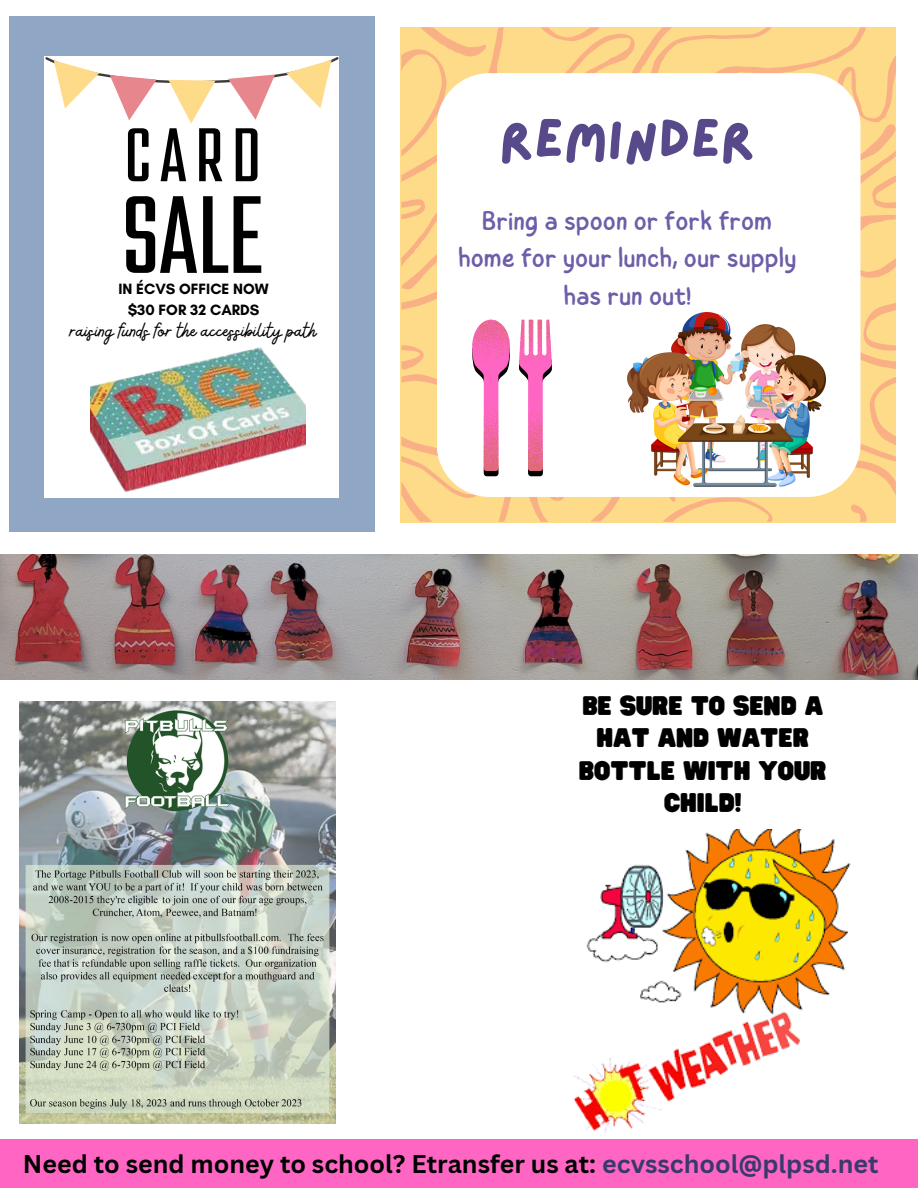
<style>
.page{position:relative;width:918px;height:1188px;background:#fff}
.page>*{position:absolute;margin:0;border:0;box-sizing:border-box;transform-origin:0 0}
.t1{font:99px "Kief Tek Medium Tall";color:#000}
.t2{font:68.4px "Kief Tek Medium Tall";color:#000}
.t3{font:54.9px "Lazydog";color:#584a8a}
.t4{font:27.15px/37.5px "Childos Arabic";color:#6e5ea9;text-align:center}
.t5{font:700 24.9px "Canva Sans";color:#000}
.t6{font:23.55px/32.4px "Hitand Run";color:#000;text-align:center}
.t7{font:22.05px "Bellaboo";color:#000}
.t8{font:700 15.15px "Glacial Indifference";color:#000}
.s1{color:#393a6b}
</style>
<div class="page">
<img style="left:20px;top:702px;width:316px;height:422px">
<div style="left:9px;top:17px;width:366px;height:515px;background:#8fa7c5"></div>
<div style="left:45px;top:56px;width:294px;height:442px;background:#fff"></div>
<svg style="left:45px;top:57px;width:294px;height:67px"></svg>
<img style="left:91px;top:347px;width:215px;height:145px">
<svg style="left:401px;top:27px;width:495px;height:495px"></svg>
<img style="left:627px;top:312px;width:198px;height:175px">
<img style="left:0;top:554px;width:918px;height:125px">
<div style="left:0;top:1140px;width:918px;height:48px;background:#ff66c4"></div>
<img style="left:573px;top:830px;width:278px;height:303px">
<p class="t2" style="left:125px;top:130px;width:137px">CARD</p>
<p class="t1" style="left:122px;top:199px;width:142px">SALE</p>
<p class="t8" style="left:118px;top:279px;width:152px">IN ÉCVS OFFICE NOW</p>
<p class="t8" style="left:128px;top:300px;width:133px">$30 FOR 32 CARDS</p>
<p class="t7" style="left:70px;top:317px;width:248px">raising funds for the accessibility path</p>
<p class="t3" style="left:499px;top:113px;width:257px">REMINDER</p>
<p class="t4" style="left:458px;top:202px;width:340px">Bring a spoon or fork from home for your lunch, our supply has run out!</p>
<p class="t6" style="left:579px;top:691px;width:249px">BE SURE TO SEND A<br>HAT AND WATER<br>BOTTLE WITH YOUR<br>CHILD!</p>
<p class="t5" style="left:23px;top:1147px;width:857px">Need to send money to school? Etransfer us at: <span class="s1">ecvsschool@plpsd.net</span></p>
</div>
